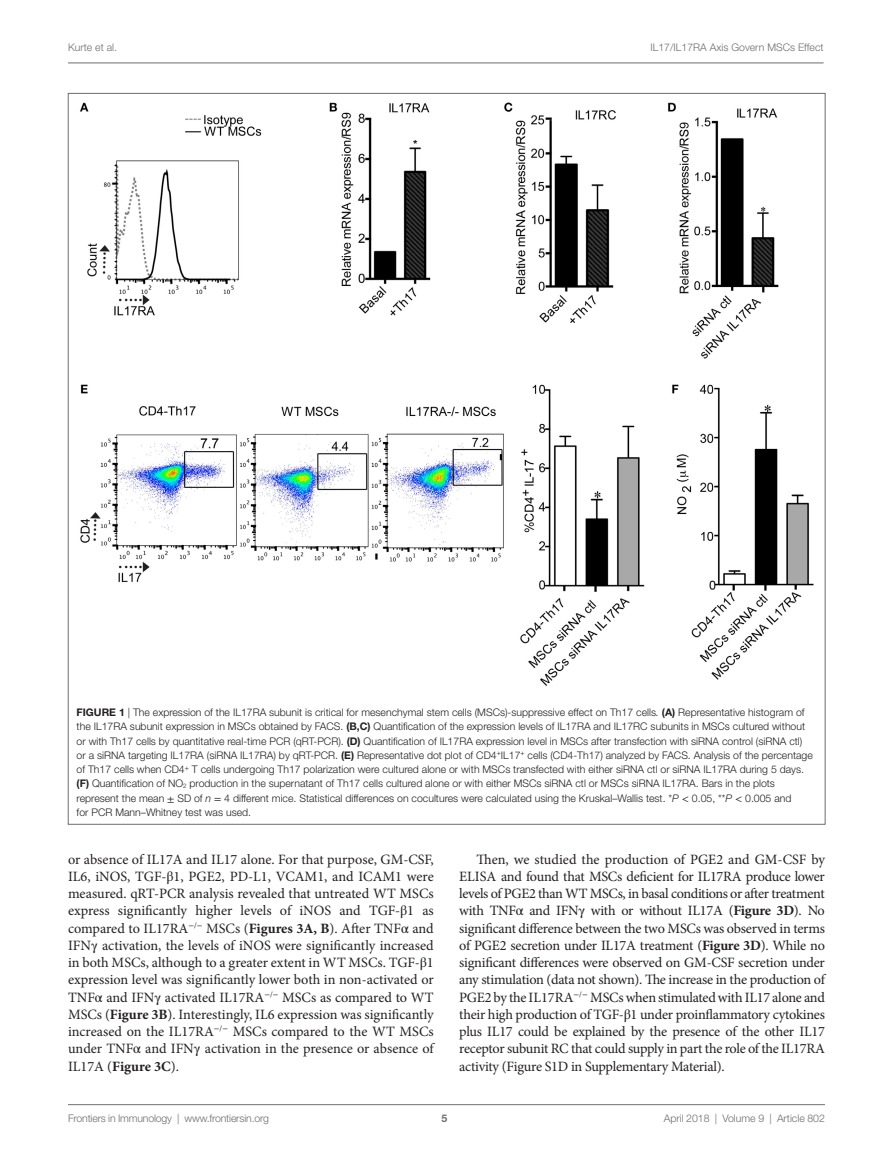
<style>
.page{position:relative;width:893px;height:1170px;background:#fff}
.page>*{position:absolute;margin:0;border:0;box-sizing:border-box;transform-origin:0 0}
.t1{font:14.25px/17.2px "Minion Pro";letter-spacing:-.01em;color:#231f20;text-align:justify}
.t2{font:300 10.5px/14.2px "Helvetica Neue LT Std";color:#231f20}
.t3{font:300 10.5px "Helvetica Neue LT Std";color:#6c6d70}
.t4{font:700 10.5px "Helvetica Neue LT Std";color:#6c6d70}
.s1{font-weight:700}
.s2{font-style:italic}
.s3{font-family:"STIX General";font-weight:400}
.s4{font-family:"STIX General"}
</style>
<div class="page">
<img style="left:80px;top:102px;width:734px;height:584px">
<hr style="left:68px;top:1104px;width:757px;height:1px;background:#6c6d70">
<hr style="left:68px;top:63px;width:755px;height:1px;background:#6c6d70">
<p class="t3" style="left:68px;top:41px;width:51px">Kurte et al.</p>
<p class="t3" style="left:650px;top:41px;width:175px">IL17/IL17RA Axis Govern MSCs Effect</p>
<p class="t2" style="left:77px;top:705px;width:738px"><span class="s1">FIGURE 1</span> | The expression of the IL17RA subunit is critical for mesenchymal stem cells (MSCs)-suppressive effect on Th17 cells<span class="s2">.</span> <span class="s1">(A)</span> Representative histogram of the IL17RA subunit expression in MSCs obtained by FACS. <span class="s1">(B,C)</span> Quantification of the expression levels of IL17RA and IL17RC subunits in MSCs cultured without or with Th17 cells by quantitative real-time PCR (qRT-PCR). <span class="s1">(D)</span> Quantification of IL17RA expression level in MSCs after transfection with siRNA control (siRNA ctl) or a siRNA targeting IL17RA (siRNA IL17RA) by qRT-PCR. <span class="s1">(E)</span> Representative dot plot of CD4<sup>+</sup>IL17<sup>+</sup> cells (CD4-Th17) analyzed by FACS. Analysis of the percentage of Th17 cells when CD4<sup>+</sup> T cells undergoing Th17 polarization were cultured alone or with MSCs transfected with either siRNA ctl or siRNA IL17RA during 5 days. <span class="s1">(F)</span> Quantification of NO<sub>2</sub> production in the supernatant of Th17 cells cultured alone or with either MSCs siRNA ctl or MSCs siRNA IL17RA. Bars in the plots represent the mean <span class="s3">±</span> SD of <span class="s2">n</span> <span class="s3">=</span> 4 different mice. Statistical differences on cocultures were calculated using the Kruskal–Wallis test. *<span class="s2">P</span> <span class="s3">&lt;</span> 0.05, **<span class="s2">P</span> <span class="s3">&lt;</span> 0.005 and<br>for PCR Mann–Whitney test was used.</p>
<p class="t1" style="left:68px;top:850px;width:367px">or absence of IL17A and IL17 alone. For that purpose, GM-CSF, IL6, iNOS, TGF-<span class="s4">β</span>1, PGE2, PD-L1, VCAM1, and ICAM1 were measured. qRT-PCR analysis revealed that untreated WT MSCs express significantly higher levels of iNOS and TGF-<span class="s4">β</span>1 as compared to IL17RA<sup>−</sup><sup>/</sup><sup>−</sup> MSCs (<span class="s1">Figures 3A, B</span>). After TNF<span class="s4">α</span> and IFN<span class="s4">γ</span> activation, the levels of iNOS were significantly increased in both MSCs, although to a greater extent in WT MSCs. TGF-<span class="s4">β</span>1 expression level was significantly lower both in non-activated or TNF<span class="s4">α</span> and IFN<span class="s4">γ</span> activated IL17RA<sup>−</sup><sup>/</sup><sup>−</sup> MSCs as compared to WT MSCs (<span class="s1">Figure 3B</span>). Interestingly, IL6 expression was significantly increased on the IL17RA<sup>−</sup><sup>/</sup><sup>−</sup> MSCs compared to the WT MSCs under TNF<span class="s4">α</span> and IFN<span class="s4">γ</span> activation in the presence or absence of IL17A (<span class="s1">Figure 3C</span>).</p>
<p class="t1" style="left:459px;top:850px;width:367px;text-indent:17px">Then, we studied the production of PGE2 and GM-CSF by ELISA and found that MSCs deficient for IL17RA produce lower levels of PGE2 than WT MSCs, in basal conditions or after treatment with TNF<span class="s4">α</span> and IFN<span class="s4">γ</span> with or without IL17A (<span class="s1">Figure 3D</span>). No significant difference between the two MSCs was observed in terms of PGE2 secretion under IL17A treatment (<span class="s1">Figure 3D</span>). While no significant differences were observed on GM-CSF secretion under any stimulation (data not shown). The increase in the production of PGE2 by the IL17RA<sup>−</sup><sup>/</sup><sup>−</sup> MSCs when stimulated with IL17 alone and their high production of TGF-<span class="s4">β</span>1 under proinflammatory cytokines plus IL17 could be explained by the presence of the other IL17 receptor subunit RC that could supply in part the role of the IL17RA activity (Figure S1D in Supplementary Material).</p>
<p class="t3" style="left:68px;top:1111px;width:203px">Frontiers in Immunology | www.frontiersin.org</p>
<p class="t3" style="left:664px;top:1111px;width:163px">April 2018 | Volume 9 | Article 802</p>
<p class="t4" style="left:441px;top:1111px;width:7px">5</p>
</div>
